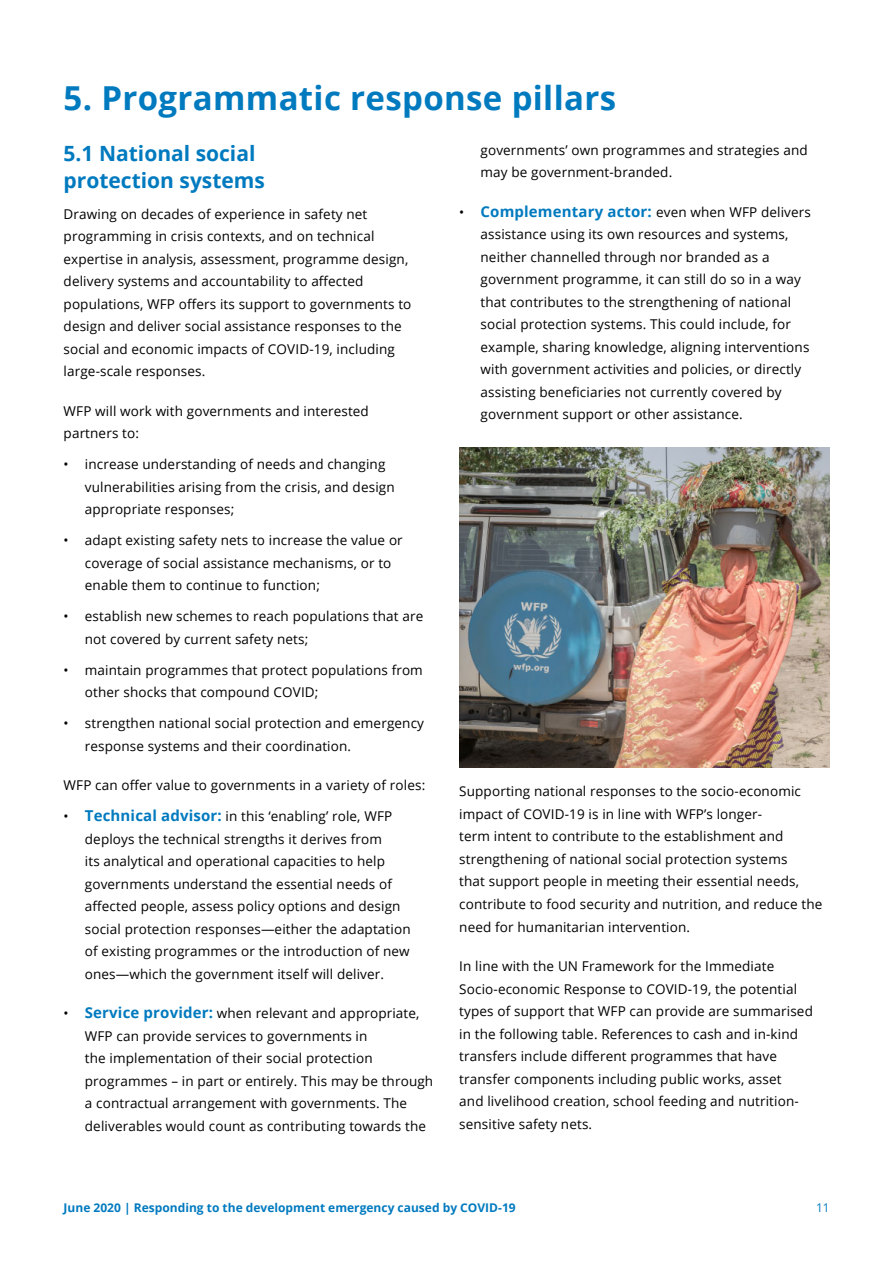
<style>
.page{position:relative;width:893px;height:1263px;background:#fff}
.page>*{position:absolute;margin:0;border:0;box-sizing:border-box;transform-origin:0 0}
.t1{font:700 33px "Open Sans";letter-spacing:.01em;color:#007abf}
.t2{font:700 21px/27px "Open Sans";color:#007abf}
.t3{font:13.5px/22.5px "Open Sans";letter-spacing:.01em;color:#000}
.t4{font:700 12px "Open Sans";color:#007abf}
.t5{font:12px "Open Sans";color:#007abf}
.s1{font-weight:700;font-size:15px;color:#007abf}
</style>
<div class="page">
<img style="left:459px;top:448px;width:370px;height:320px">
<h1 class="t1" style="left:64px;top:75px;width:554px">5. Programmatic response pillars</h1>
<h2 class="t2" style="left:64px;top:139px;width:203px">5.1 National social protection systems</h2>
<p class="t3" style="left:64px;top:202px;width:349px">Drawing on decades of experience in safety net programming in crisis contexts, and on technical expertise in analysis, assessment, programme design, delivery systems and accountability to affected populations, WFP offers its support to governments to design and deliver social assistance responses to the social and economic impacts of COVID-19, including large-scale responses.</p>
<p class="t3" style="left:64px;top:399px;width:307px">WFP will work with governments and interested partners to:</p>
<p class="t3" style="left:85px;top:453px;width:311px;text-indent:-21px">• increase understanding of needs and changing vulnerabilities arising from the crisis, and design appropriate responses;</p>
<p class="t3" style="left:85px;top:529px;width:319px;text-indent:-21px">• adapt existing safety nets to increase the value or coverage of social assistance mechanisms, or to enable them to continue to function;</p>
<p class="t3" style="left:85px;top:605px;width:340px;text-indent:-21px">• establish new schemes to reach populations that are not covered by current safety nets;</p>
<p class="t3" style="left:85px;top:658px;width:339px;text-indent:-21px">• maintain programmes that protect populations from other shocks that compound COVID;</p>
<p class="t3" style="left:85px;top:712px;width:340px;text-indent:-21px">• strengthen national social protection and emergency response systems and their coordination.</p>
<p class="t3" style="left:64px;top:774px;width:363px">WFP can offer value to governments in a variety of roles:</p>
<p class="t3" style="left:85px;top:805px;width:327px;text-indent:-21px">• <span class="s1">Technical advisor:</span> in this ‘enabling’ role, WFP deploys the technical strengths it derives from<br>its analytical and operational capacities to help governments understand the essential needs of affected people, assess policy options and design social protection responses—either the adaptation of existing programmes or the introduction of new ones—which the government itself will deliver.</p>
<p class="t3" style="left:85px;top:1002px;width:350px;text-indent:-21px">• <span class="s1">Service provider:</span> when relevant and appropriate, WFP can provide services to governments in<br>the implementation of their social protection programmes – in part or entirely. This may be through a contractual arrangement with governments. The deliverables would count as contributing towards the</p>
<p class="t3" style="left:480px;top:138px;width:329px">governments’ own programmes and strategies and may be government-branded.</p>
<p class="t3" style="left:480px;top:200px;width:332px;text-indent:-21px">• <span class="s1">Complementary actor:</span> even when WFP delivers assistance using its own resources and systems, neither channelled through nor branded as a government programme, it can still do so in a way that contributes to the strengthening of national social protection systems. This could include, for example, sharing knowledge, aligning interventions with government activities and policies, or directly assisting beneficiaries not currently covered by government support or other assistance.</p>
<p class="t3" style="left:459px;top:780px;width:365px">Supporting national responses to the socio-economic impact of COVID-19 is in line with WFP’s longer-<br>term intent to contribute to the establishment and strengthening of national social protection systems<br>that support people in meeting their essential needs, contribute to food security and nutrition, and reduce the need for humanitarian intervention.</p>
<p class="t3" style="left:459px;top:955px;width:355px">In line with the UN Framework for the Immediate Socio-economic Response to COVID-19, the potential types of support that WFP can provide are summarised in the following table. References to cash and in-kind transfers include different programmes that have transfer components including public works, asset<br>and livelihood creation, school feeding and nutrition&shy;sensitive safety nets.</p>
<p class="t4" style="left:64px;top:1199px;width:453px">June 2020 | Responding to the development emergency caused by COVID-19</p>
<p class="t5" style="left:816px;top:1199px;width:15px">11</p>
</div>
